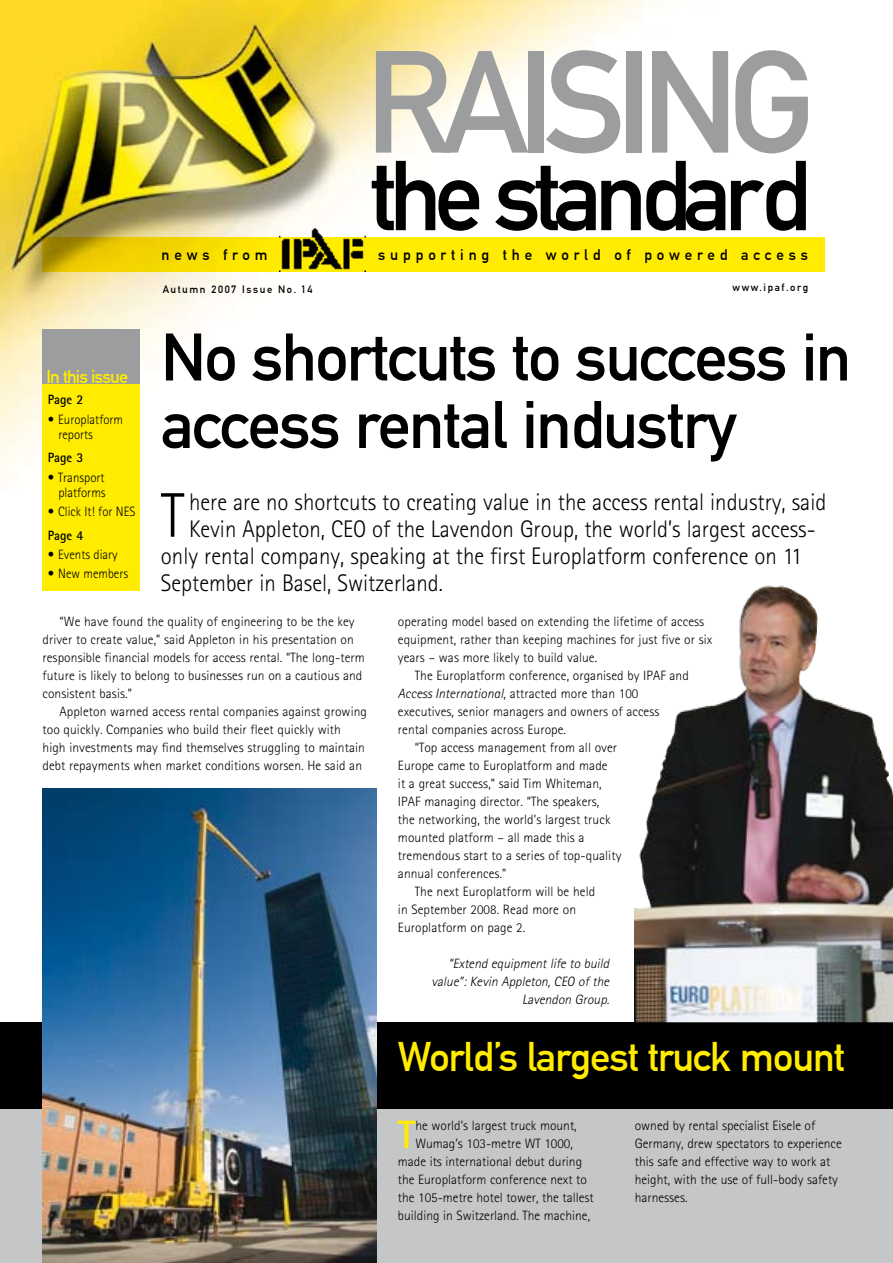
<style>
.page{position:relative;width:893px;height:1263px;background:#fff}
.page>*{position:absolute;margin:0;border:0;box-sizing:border-box;transform-origin:0 0}
.t1{font:142.65px "DIN Mittelschrift";letter-spacing:-.075em;color:#9c9d9f}
.t2{font:97.35px "DIN Mittelschrift";letter-spacing:-.075em;color:#000}
.t3{font:66px/67.5px "DIN Mittelschrift";letter-spacing:-.025em;color:#000}
.t4{font:300 63.15px "Rotis Sans Serif";color:#000;scale:.95 1}
.t5{font:40.5px "DIN Mittelschrift";letter-spacing:-.025em;color:#ffec00}
.t6{font:700 39.6px "Rotis Sans Serif";color:#ffec00}
.t7{font:300 24px "Rotis Sans Serif";color:#000;scale:.95 1}
.t8{font:18.15px "DIN Mittelschrift";letter-spacing:-.05em;color:#ffec00}
.t9{font:15px "DIN Mittelschrift";letter-spacing:.32em;color:#000}
.t10{font:300 13.5px/18px "Rotis Sans Serif";letter-spacing:.005em;color:#000}
.t11{font:300 13.5px/15px "Rotis Sans Serif";letter-spacing:.005em;color:#000;scale:.95 1}
.t12{font:italic 300 13.5px/18px "Rotis Sans Serif";color:#000;text-align:right}
.t13{font:700 13.5px "Rotis Sans Serif";color:#000;scale:.95 1}
.t14{font:10.5px "DIN Mittelschrift";letter-spacing:.15em;color:#000}
.s1{font-weight:400}
.s2{font-weight:700}
.s3{font-style:italic}
</style>
<div class="page">
<div style="left:0;top:1022px;width:893px;height:241px;background:#c5c6c8"></div>
<div style="left:0;top:1022px;width:893px;height:87px;background:#000"></div>
<img style="left:0;top:0;width:655px;height:591px">
<svg style="left:42px;top:237px;width:783px;height:35px;background:#f7e100"></svg>
<img style="left:279px;top:227px;width:86px;height:45px">
<div style="left:43px;top:383px;width:97px;height:207px;background:#ffec00"></div>
<div style="left:43px;top:329px;width:97px;height:54px;background:#9c9d9f"></div>
<img style="left:635px;top:585px;width:258px;height:437px">
<img style="left:43px;top:788px;width:334px;height:475px">
<h3 class="t8" style="left:47px;top:366px;width:83px">In this issue</h3>
<p class="t13" style="left:48px;top:391px;width:39px">Page 2</p>
<p class="t11" style="left:58px;top:412px;width:70px;text-indent:-11px"><span class="s1">•</span> Europlatform reports</p>
<p class="t13" style="left:48px;top:449px;width:39px">Page 3</p>
<p class="t11" style="left:48px;top:470px;width:62px;text-align:right"><span class="s1">•</span> Transport platforms</p>
<p class="t11" style="left:48px;top:499px;width:94px;line-height:23.7px"><span class="s1">•</span> Click It! for NES<br><span class="s2">Page 4</span></p>
<p class="t11" style="left:48px;top:547px;width:75px"><span class="s1">•</span> Events diary</p>
<p class="t11" style="left:48px;top:566px;width:86px"><span class="s1">•</span> New members</p>
<p class="t9" style="left:162px;top:246px;width:107px">news from</p>
<p class="t14" style="left:163px;top:283px;width:151px">Autumn 2007 Issue No. 14</p>
<h1 class="t1" style="left:365px;top:19px;width:451px">RAISING</h1>
<h2 class="t2" style="left:370px;top:139px;width:442px">the standard</h2>
<p class="t9" style="left:378px;top:246px;width:431px">supporting the world of powered access</p>
<p class="t14" style="left:733px;top:281px;width:77px">www.ipaf.org</p>
<h3 class="t3" style="left:161px;top:324px;width:692px">No shortcuts to success in access rental industry</h3>
<h3 class="t4" style="left:161px;top:479px;width:26px">T</h3>
<h3 class="t7" style="left:189px;top:488px;width:672px">here are no shortcuts to creating value in the access rental industry, said</h3>
<h3 class="t7" style="left:189px;top:515px;width:661px">Kevin Appleton, CEO of the Lavendon Group, the world’s largest access-</h3>
<h3 class="t7" style="left:161px;top:542px;width:676px">only rental company, speaking at the first Europlatform conference on 11</h3>
<h3 class="t7" style="left:161px;top:569px;width:298px">September in Basel, Switzerland.</h3>
<p class="t10" style="left:43px;top:613px;width:324px;text-indent:17px">“We have found the quality of engineering to be the key driver to create value,” said Appleton in his presentation on responsible financial models for access rental. “The long-term future is likely to belong to businesses run on a cautious and consistent basis.”</p>
<p class="t10" style="left:43px;top:703px;width:326px;text-indent:17px">Appleton warned access rental companies against growing too quickly. Companies who build their fleet quickly with high investments may find themselves struggling to maintain debt repayments when market conditions worsen. He said an</p>
<p class="t10" style="left:398px;top:613px;width:308px">operating model based on extending the lifetime of access</p>
<p class="t10" style="left:398px;top:631px;width:316px">equipment, rather than keeping machines for just five or six</p>
<p class="t10" style="left:398px;top:649px;width:201px">years – was more likely to build value.</p>
<p class="t10" style="left:415px;top:667px;width:275px">The Europlatform conference, organised by IPAF and</p>
<p class="t10" style="left:398px;top:685px;width:242px"><span class="s3">Access International</span>, attracted more than 100</p>
<p class="t10" style="left:398px;top:703px;width:263px">executives, senior managers and owners of access</p>
<p class="t10" style="left:398px;top:721px;width:170px">rental companies across Europe.</p>
<p class="t10" style="left:415px;top:739px;width:204px">“Top access management from all over</p>
<p class="t10" style="left:398px;top:757px;width:211px">Europe came to Europlatform and made</p>
<p class="t10" style="left:398px;top:775px;width:205px">it a great success,” said Tim Whiteman,</p>
<p class="t10" style="left:398px;top:793px;width:203px">IPAF managing director. “The speakers,</p>
<p class="t10" style="left:398px;top:811px;width:214px">the networking, the world’s largest truck</p>
<p class="t10" style="left:398px;top:829px;width:188px">mounted platform – all made this a</p>
<p class="t10" style="left:398px;top:847px;width:225px">tremendous start to a series of top-quality</p>
<p class="t10" style="left:398px;top:865px;width:110px">annual conferences.”</p>
<p class="t10" style="left:415px;top:883px;width:182px">The next Europlatform will be held</p>
<p class="t10" style="left:398px;top:901px;width:180px">in September 2008. Read more on</p>
<p class="t10" style="left:398px;top:919px;width:129px">Europlatform on page 2.</p>
<p class="t12" style="left:431px;top:955px;width:182px">“Extend equipment life to build value”: Kevin Appleton, CEO of the<br>Lavendon Group.</p>
<h3 class="t5" style="left:398px;top:1033px;width:449px">World’s largest truck mount</h3>
<h3 class="t6" style="left:398px;top:1110px;width:19px">T</h3>
<p class="t10" style="left:415px;top:1117px;width:163px">he world’s largest truck mount,</p>
<p class="t10" style="left:415px;top:1135px;width:159px">Wumag’s 103-metre WT 1000,</p>
<p class="t10" style="left:398px;top:1153px;width:186px">made its international debut during</p>
<p class="t10" style="left:398px;top:1171px;width:191px">the Europlatform conference next to</p>
<p class="t10" style="left:398px;top:1189px;width:197px">the 105-metre hotel tower, the tallest</p>
<p class="t10" style="left:398px;top:1207px;width:194px">building in Switzerland. The machine,</p>
<p class="t10" style="left:635px;top:1117px;width:209px">owned by rental specialist Eisele of Germany, drew spectators to experience this safe and effective way to work at height, with the use of full-body safety harnesses.</p>
</div>
